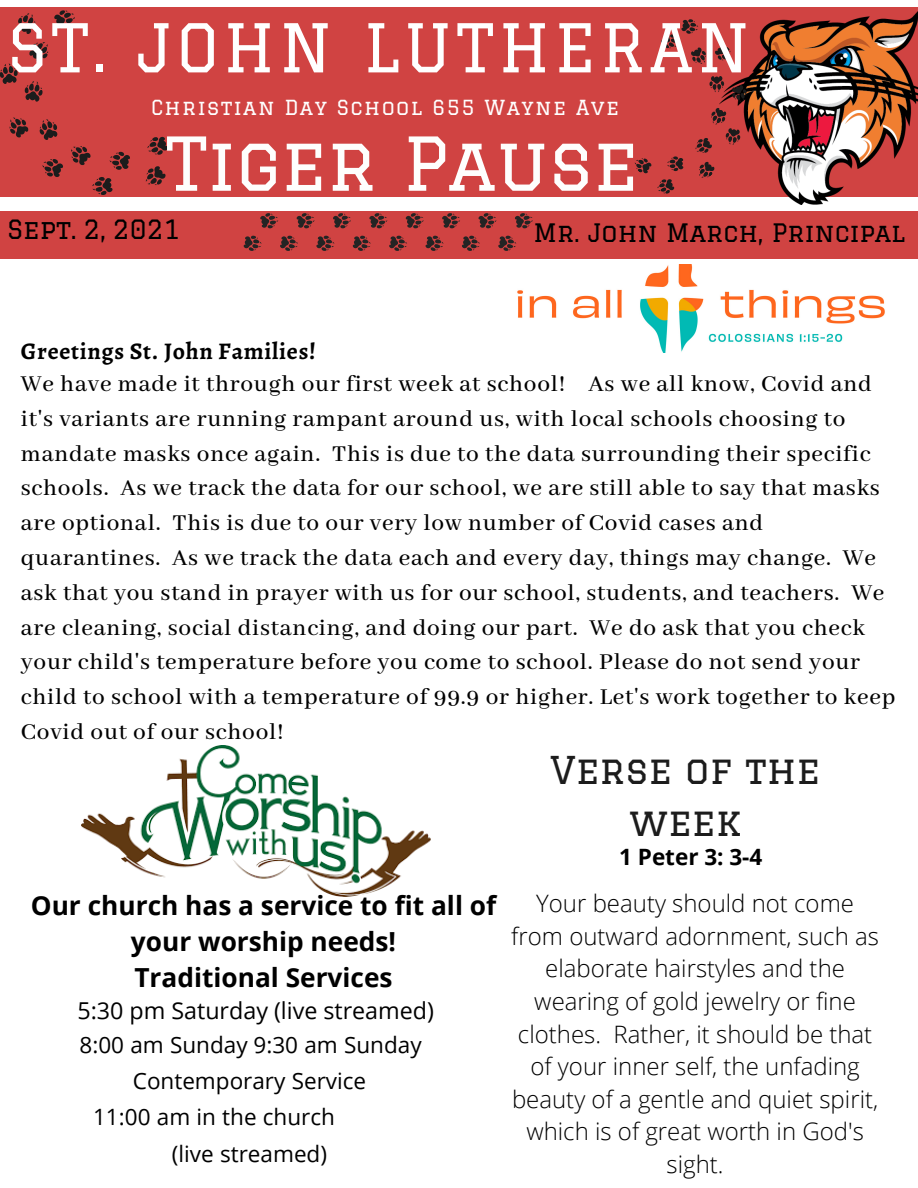
<style>
.page{position:relative;width:918px;height:1188px;background:#fff}
.page>*{position:absolute;margin:0;border:0;box-sizing:border-box;transform-origin:0 0}
.t1{font:72.45px "Graduate";color:#fefefd}
.t2{font:65.7px "Graduate";letter-spacing:.06em;color:#fff}
.t3{font:37.5px/51.8px "Graduate";color:#1c1c1c;text-align:center}
.t4{font:700 26.25px/36px "Open Sans";color:#000;text-align:center}
.t5{font:25.95px "Graduate";color:#000}
.t6{font:500 25.35px/34.8px "Abhaya Libre";letter-spacing:.03em;color:#000}
.t7{font:24.9px "Graduate";color:#000}
.t8{font:300 24px/32.7px "Open Sans";color:#000;text-align:center}
.t9{font:700 23.85px "Alegreya";letter-spacing:.03em;color:#000}
.t10{font:23.25px "Open Sans";color:#000}
.t11{font:22.5px "Open Sans";color:#000}
.t12{font:700 22.5px "Open Sans";color:#000}
.t13{font:20.25px "Graduate";letter-spacing:.07em;color:#fff}
</style>
<div class="page">
<div style="left:0;top:8px;width:918px;height:189px;background:#d04342"></div>
<div style="left:0;top:211px;width:918px;height:48px;background:#d04342"></div>
<img style="left:751px;top:11px;width:167px;height:194px">
<svg style="left:54px;top:10px;width:21px;height:19px"></svg>
<svg style="left:17px;top:13px;width:19px;height:21px"></svg>
<svg style="left:29px;top:42px;width:19px;height:20px"></svg>
<svg style="left:0;top:63px;width:18px;height:21px"></svg>
<svg style="left:25px;top:81px;width:18px;height:21px"></svg>
<svg style="left:9px;top:117px;width:20px;height:21px"></svg>
<svg style="left:39px;top:119px;width:19px;height:21px"></svg>
<svg style="left:42px;top:159px;width:21px;height:18px"></svg>
<svg style="left:71px;top:146px;width:20px;height:20px"></svg>
<svg style="left:92px;top:177px;width:21px;height:18px"></svg>
<svg style="left:110px;top:152px;width:20px;height:18px"></svg>
<svg style="left:146px;top:166px;width:20px;height:19px"></svg>
<svg style="left:147px;top:137px;width:21px;height:18px"></svg>
<svg style="left:405px;top:213px;width:19px;height:15px"></svg>
<svg style="left:369px;top:213px;width:18px;height:15px"></svg>
<svg style="left:333px;top:213px;width:18px;height:15px"></svg>
<svg style="left:389px;top:236px;width:18px;height:15px"></svg>
<svg style="left:353px;top:236px;width:18px;height:15px"></svg>
<svg style="left:316px;top:236px;width:18px;height:15px"></svg>
<svg style="left:296px;top:213px;width:19px;height:15px"></svg>
<svg style="left:260px;top:213px;width:18px;height:15px"></svg>
<svg style="left:280px;top:236px;width:18px;height:15px"></svg>
<svg style="left:244px;top:236px;width:18px;height:15px"></svg>
<svg style="left:514px;top:213px;width:19px;height:15px"></svg>
<svg style="left:478px;top:213px;width:18px;height:15px"></svg>
<svg style="left:498px;top:236px;width:18px;height:15px"></svg>
<svg style="left:462px;top:236px;width:18px;height:15px"></svg>
<svg style="left:442px;top:213px;width:18px;height:15px"></svg>
<svg style="left:425px;top:236px;width:18px;height:15px"></svg>
<svg style="left:634px;top:19px;width:117px;height:175px"></svg>
<img style="left:517px;top:265px;width:368px;height:88px">
<img style="left:82px;top:745px;width:348px;height:152px">
<p class="t2" style="left:8px;top:10px;width:744px">ST. JOHN LUTHERAN</p>
<p class="t13" style="left:151px;top:96px;width:470px">Christian Day School 655 Wayne Ave</p>
<p class="t1" style="left:166px;top:122px;width:475px">Tiger Pause</p>
<p class="t7" style="left:533px;top:218px;width:373px">Mr. John March, Principal</p>
<p class="t5" style="left:8px;top:214px;width:174px">!"#$% &amp;' &amp;(&amp;)</p>
<p class="t9" style="left:21px;top:334px;width:297px">Greetings St. John Families!</p>
<p class="t6" style="left:21px;top:367px;width:876px">We have made it through our first week at school! As we all know, Covid and it's variants are running rampant around us, with local schools choosing to mandate masks once again. This is due to the data surrounding their specific schools. As we track the data for our school, we are still able to say that masks are optional. This is due to our very low number of Covid cases and quarantines. As we track the data each and every day, things may change. We ask that you stand in prayer with us for our school, students, and teachers. We are cleaning, social distancing, and doing our part. We do ask that you check your child's temperature before you come to school. Please do not send your child to school with a temperature of 99.9 or higher. Let's work together to keep Covid out of our school!</p>
<p class="t3" style="left:550px;top:744px;width:272px">Verse of the week</p>
<p class="t4" style="left:31px;top:887px;width:467px">!"# $%"#$% %&amp;' &amp; '(#)*$( +, -*+ &amp;.. ,- /,"# 0,#'%*1 2((3'4<br>5#&amp;3*+*,2&amp;. 6(#)*$('</p>
<p class="t10" style="left:77px;top:994px;width:358px">!"#$ %&amp; '()*+,(- ./012 3)+2(&amp;2,4</p>
<p class="t11" style="left:80px;top:1029px;width:344px">!"## $% &amp;'()$* ,"-# $% &amp;'()$*</p>
<p class="t11" style="left:133px;top:1065px;width:235px">./(01%2/3$3* &amp;134561</p>
<p class="t11" style="left:93px;top:1101px;width:243px">77"## $% 5( 081 68'368</p>
<p class="t11" style="left:172px;top:1138px;width:157px">9:541 ;031$%1)&lt;</p>
<p class="t12" style="left:619px;top:841px;width:145px">1 Peter 3: 3-4</p>
<p class="t8" style="left:511px;top:886px;width:369px">Your beauty should not come from outward adornment, such as elaborate hairstyles and the wearing of gold jewelry or fine clothes. Rather, it should be that of your inner self, the unfading beauty of a gentle and quiet spirit, which is of great worth in God's sight.</p>
</div>
